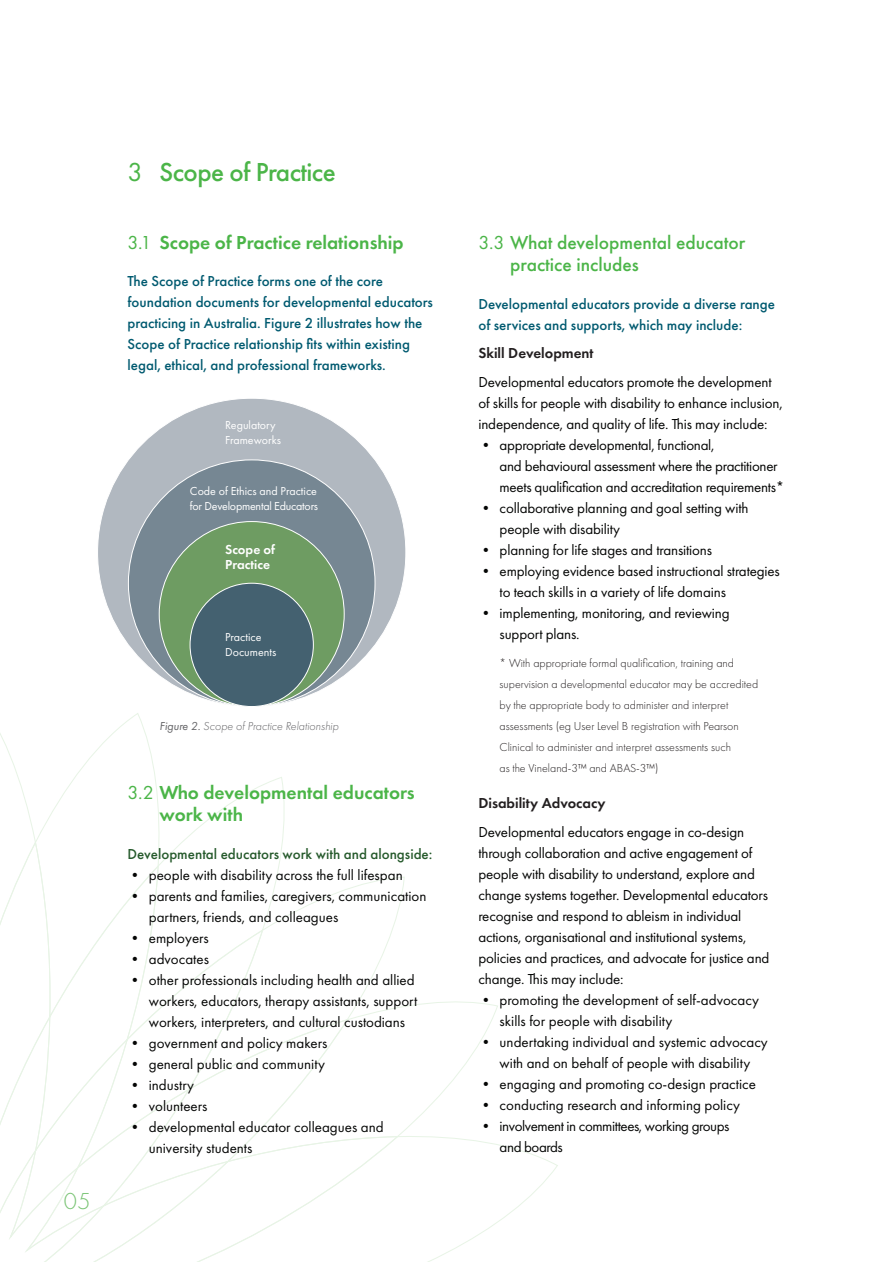
<style>
.page{position:relative;width:893px;height:1263px;background:#fff}
.page>*{position:absolute;margin:0;border:0;box-sizing:border-box;transform-origin:0 0}
.t1{font:500 27px "Futura PT";letter-spacing:-.02em;color:#4bb548}
.t2{font:300 24px "Futura PT";color:#7ac475}
.t3{font:600 19.5px/22.5px "Futura PT";color:#4bb548}
.t4{font:500 19.5px/22.5px "Futura PT";color:#4bb548}
.t5{font:15px/21px "Futura PT";letter-spacing:-.01em;color:#040504}
.t6{font:500 15px/21px "Futura PT";color:#005a70}
.t7{font:15px/21px "Futura PT";letter-spacing:-.03em;color:#040504}
.t8{font:500 15px "Futura PT";color:#265a2c}
.t9{font:600 15px "Futura PT";color:#231f20}
.t10{font:600 13.5px/15px "Futura PT";color:#fff}
.t11{font:300 12px/21px "Futura PT";color:#231f20}
.t12{font:12px/15px "Futura PT";letter-spacing:-.02em;color:#fff}
.t13{font:12px/15px "Futura PT";color:#fff}
.t14{font:italic 300 12px "Futura PT";color:#636366}
.s1{font-weight:400}
</style>
<div class="page">
<svg style="left:289px;top:877px;width:116px;height:120px"></svg>
<svg style="left:348px;top:997px;width:150px;height:138px"></svg>
<svg style="left:398px;top:1135px;width:160px;height:127px"></svg>
<svg style="left:289px;top:1018px;width:60px;height:117px"></svg>
<svg style="left:289px;top:1136px;width:109px;height:79px"></svg>
<svg style="left:1px;top:689px;width:288px;height:573px"></svg>
<div style="left:98px;top:398px;width:308px;height:308px;background:#b1b8c0;border-radius:50%"></div>
<div style="left:128px;top:460px;width:247px;height:246px;background:#768793;border-radius:50%"></div>
<div style="left:159px;top:521px;width:185px;height:185px;background:#6e9c62;border-radius:50%"></div>
<div style="left:190px;top:583px;width:123px;height:123px;background:#446170;border-radius:50%"></div>
<h2 class="t2" style="left:64px;top:1188px;width:28px">05</h2>
<h1 class="t1" style="left:128px;top:156px;width:210px"><span class="s1">3</span> Scope of Practice</h1>
<h3 class="t3" style="left:128px;top:231px;width:278px"><span class="s1">3.1</span> Scope of Practice relationship</h3>
<p class="t6" style="left:128px;top:271px;width:307px">The Scope of Practice forms one of the core foundation documents for developmental educators practicing in Australia. Figure 2 illustrates how the Scope of Practice relationship fits within existing legal, ethical, and professional frameworks.</p>
<p class="t13" style="left:225px;top:417px;width:57px">Regulatory<br>Frameworks</p>
<p class="t12" style="left:190px;top:484px;width:130px">Code of Ethics and Practice for Developmental Educators</p>
<p class="t10" style="left:225px;top:542px;width:52px">Scope of<br>Practice</p>
<p class="t13" style="left:225px;top:630px;width:53px">Practice<br>Documents</p>
<p class="t14" style="left:159px;top:719px;width:181px"><span class="s1">Figure 2.</span> Scope of Practice Relationship</p>
<h3 class="t3" style="left:159px;top:781px;width:257px;text-indent:-32px"><span class="s1">3.2</span> Who developmental educators work with</h3>
<p class="t8" style="left:128px;top:844px;width:306px">Developmental educators work with and alongside:</p>
<p class="t5" style="left:128px;top:864px;width:277px">• people with disability across the full lifespan</p>
<p class="t5" style="left:149px;top:885px;width:279px;text-indent:-21px">• parents and families, caregivers, communication partners, friends, and colleagues</p>
<p class="t5" style="left:128px;top:927px;width:83px">• employers</p>
<p class="t5" style="left:128px;top:948px;width:83px">• advocates</p>
<p class="t5" style="left:149px;top:969px;width:270px;text-indent:-21px">• other professionals including health and allied workers, educators, therapy assistants, support workers, interpreters, and cultural custodians</p>
<p class="t5" style="left:128px;top:1032px;width:201px">• government and policy makers</p>
<p class="t5" style="left:128px;top:1053px;width:199px">• general public and community</p>
<p class="t5" style="left:128px;top:1074px;width:68px">• industry</p>
<p class="t5" style="left:128px;top:1095px;width:81px">• volunteers</p>
<p class="t5" style="left:149px;top:1116px;width:236px;text-indent:-21px">• developmental educator colleagues and university students</p>
<h3 class="t4" style="left:510px;top:231px;width:236px;text-indent:-32px"><span class="s1">3.3</span> What developmental educator practice includes</h3>
<p class="t6" style="left:478px;top:293px;width:298px">Developmental educators provide a diverse range of services and supports, which may include:</p>
<p class="t9" style="left:478px;top:344px;width:117px">Skill Development</p>
<p class="t5" style="left:478px;top:371px;width:306px">Developmental educators promote the development of skills for people with disability to enhance inclusion, independence, and quality of life. This may include:</p>
<p class="t5" style="left:500px;top:434px;width:286px;text-indent:-21px">• appropriate developmental, functional,<br>and behavioural assessment where the practitioner meets qualification and accreditation requirements*</p>
<p class="t5" style="left:500px;top:497px;width:250px;text-indent:-21px">• collaborative planning and goal setting with people with disability</p>
<p class="t5" style="left:478px;top:539px;width:235px">• planning for life stages and transitions</p>
<p class="t5" style="left:500px;top:560px;width:282px;text-indent:-21px">• employing evidence based instructional strategies to teach skills in a variety of life domains</p>
<p class="t5" style="left:500px;top:602px;width:232px;text-indent:-21px">• implementing, monitoring, and reviewing support plans.</p>
<p class="t11" style="left:500px;top:653px;width:260px">* With appropriate formal qualification, training and supervision a developmental educator may be accredited by the appropriate body to administer and interpret assessments (eg User Level B registration with Pearson Clinical to administer and interpret assessments such<br>as the Vineland-3™ and ABAS-3™)</p>
<p class="t9" style="left:478px;top:794px;width:129px">Disability Advocacy</p>
<p class="t5" style="left:478px;top:821px;width:293px">Developmental educators engage in co-design through collaboration and active engagement of people with disability to understand, explore and change systems together. Developmental educators recognise and respond to ableism in individual actions, organisational and institutional systems, policies and practices, and advocate for justice and change. This may include:</p>
<p class="t5" style="left:500px;top:989px;width:261px;text-indent:-21px">• promoting the development of self-advocacy skills for people with disability</p>
<p class="t5" style="left:478px;top:1031px;width:291px;text-align:center">• undertaking individual and systemic advocacy with and on behalf of people with disability</p>
<p class="t5" style="left:478px;top:1073px;width:279px">• engaging and promoting co-design practice</p>
<p class="t5" style="left:478px;top:1094px;width:263px">• conducting research and informing policy</p>
<p class="t7" style="left:500px;top:1115px;width:231px;text-indent:-21px">• involvement in committees, working groups and boards</p>
</div>
